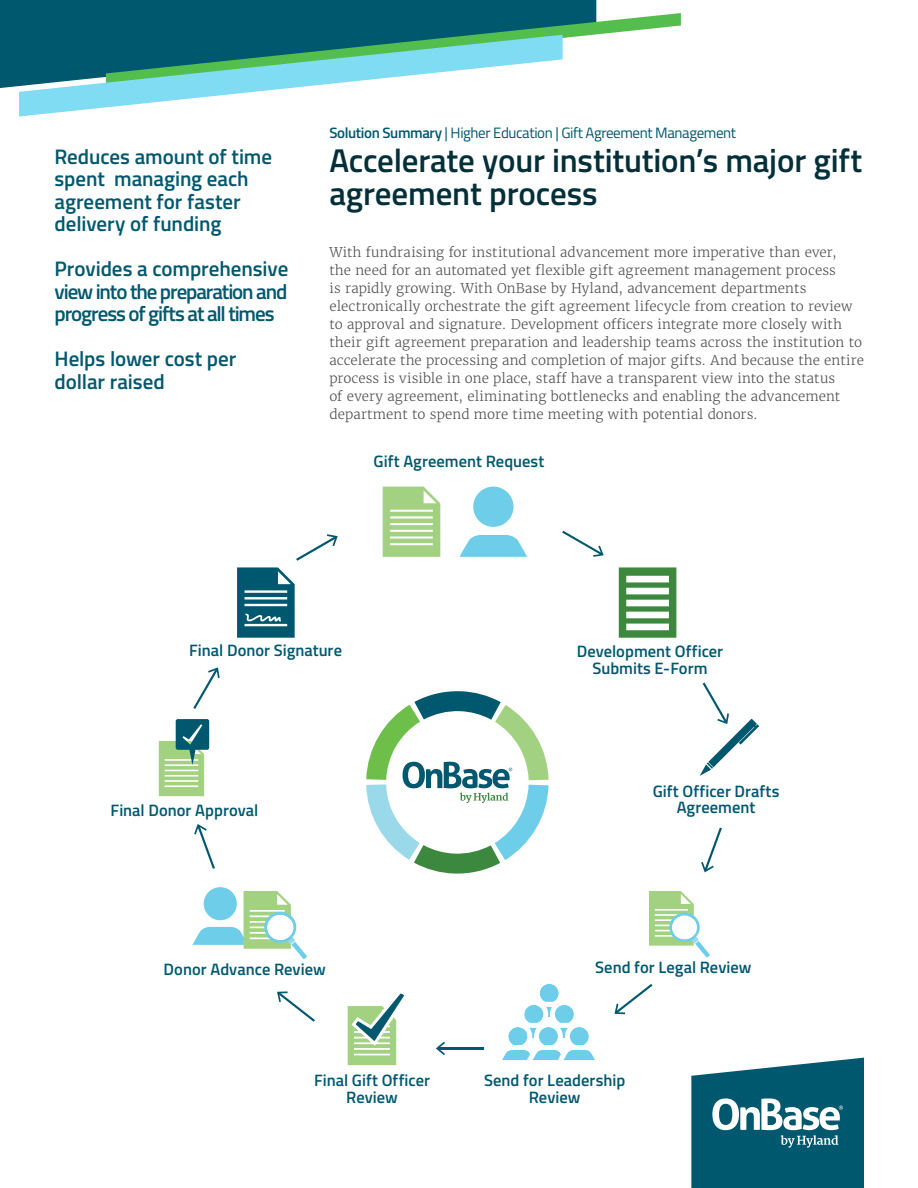
<style>
.page{position:relative;width:918px;height:1188px;background:#fff}
.page>*{position:absolute;margin:0;border:0;box-sizing:border-box;transform-origin:0 0}
.t1{font:600 33px/33px "Titillium";letter-spacing:-.005em;color:#032f39}
.t2{font:600 21px/22.5px "Titillium";letter-spacing:-.005em;color:#00586f}
.t3{font:600 16.5px/16.5px "Titillium";color:#00586f;text-align:center}
.t4{font:15px "Titillium";letter-spacing:-.025em;color:#00586f}
.t5{font:300 13.35px/18px "Merriweather ST";letter-spacing:.005em;color:#4b4c4d}
.s1{font-weight:600}
</style>
<div class="page">
<div style="left:0;top:0;width:596px;height:88px;background:#00586e"></div>
<svg style="left:106px;top:13px;width:575px;height:73px"></svg>
<svg style="left:19px;top:35px;width:544px;height:82px"></svg>
<svg style="left:366px;top:691px;width:183px;height:183px"></svg>
<div style="left:473px;top:487px;width:41px;height:40px;background:#6eceea;border-radius:50%"></div>
<svg style="left:460px;top:535px;width:67px;height:22px"></svg>
<div style="left:204px;top:887px;width:33px;height:33px;background:#6eceea;border-radius:50%"></div>
<svg style="left:383px;top:487px;width:57px;height:70px;background:#b4d999"></svg>
<svg style="left:619px;top:567px;width:57px;height:71px"></svg>
<svg style="left:159px;top:719px;width:50px;height:77px"></svg>
<svg style="left:502px;top:984px;width:93px;height:77px"></svg>
<svg style="left:348px;top:993px;width:56px;height:72px"></svg>
<svg style="left:192px;top:891px;width:115px;height:68px"></svg>
<svg style="left:649px;top:891px;width:61px;height:66px"></svg>
<svg style="left:237px;top:567px;width:58px;height:71px;background:#31788b"></svg>
<svg style="left:562px;top:531px;width:42px;height:26px"></svg>
<svg style="left:700px;top:683px;width:59px;height:93px"></svg>
<svg style="left:193px;top:667px;width:27px;height:42px"></svg>
<svg style="left:701px;top:828px;width:21px;height:44px"></svg>
<svg style="left:194px;top:824px;width:21px;height:45px"></svg>
<svg style="left:615px;top:984px;width:37px;height:30px"></svg>
<svg style="left:277px;top:991px;width:38px;height:31px"></svg>
<hr style="left:438px;top:1047px;width:45px;height:3px;background:#00586f">
<svg style="left:436px;top:1042px;width:9px;height:13px"></svg>
<svg style="left:296px;top:534px;width:42px;height:27px"></svg>
<svg style="left:691px;top:1058px;width:173px;height:130px;background:#2b7487"></svg>
<p class="t2" style="left:55px;top:144px;width:219px">Reduces amount of time spent managing each agreement for faster delivery of funding</p>
<p class="t2" style="left:55px;top:256px;width:235px;text-align:justify">Provides a comprehensive view into the preparation and progress of gifts at all times</p>
<p class="t2" style="left:55px;top:346px;width:183px">Helps lower cost per dollar raised</p>
<p class="t4" style="left:329px;top:121px;width:408px"><span class="s1">Solution Summary</span> | Higher Education | Gift Agreement Management</p>
<p class="t1" style="left:329px;top:142px;width:534px">Accelerate your institution’s major gift agreement process</p>
<p class="t5" style="left:329px;top:243px;width:536px">With fundraising for institutional advancement more imperative than ever,<br>the need for an automated yet flexible gift agreement management process<br>is rapidly growing. With OnBase by Hyland, advancement departments electronically orchestrate the gift agreement lifecycle from creation to review to approval and signature. Development officers integrate more closely with their gift agreement preparation and leadership teams across the institution to accelerate the processing and completion of major gifts. And because the entire process is visible in one place, staff have a transparent view into the status<br>of every agreement, eliminating bottlenecks and enabling the advancement department to spend more time meeting with potential donors.</p>
<p class="t3" style="left:374px;top:452px;width:172px">Gift Agreement Request</p>
<p class="t3" style="left:189px;top:641px;width:154px">Final Donor Signature</p>
<p class="t3" style="left:111px;top:801px;width:149px">Final Donor Approval</p>
<p class="t3" style="left:577px;top:643px;width:148px">Development Officer<br>Submits E-Form</p>
<p class="t3" style="left:653px;top:782px;width:128px">Gift Officer Drafts<br>Agreement</p>
<p class="t3" style="left:164px;top:960px;width:164px">Donor Advance Review</p>
<p class="t3" style="left:314px;top:1071px;width:118px">Final Gift Officer<br>Review</p>
<p class="t3" style="left:595px;top:959px;width:158px">Send for Legal Review</p>
<p class="t3" style="left:484px;top:1071px;width:143px">Send for Leadership<br>Review</p>
</div>
